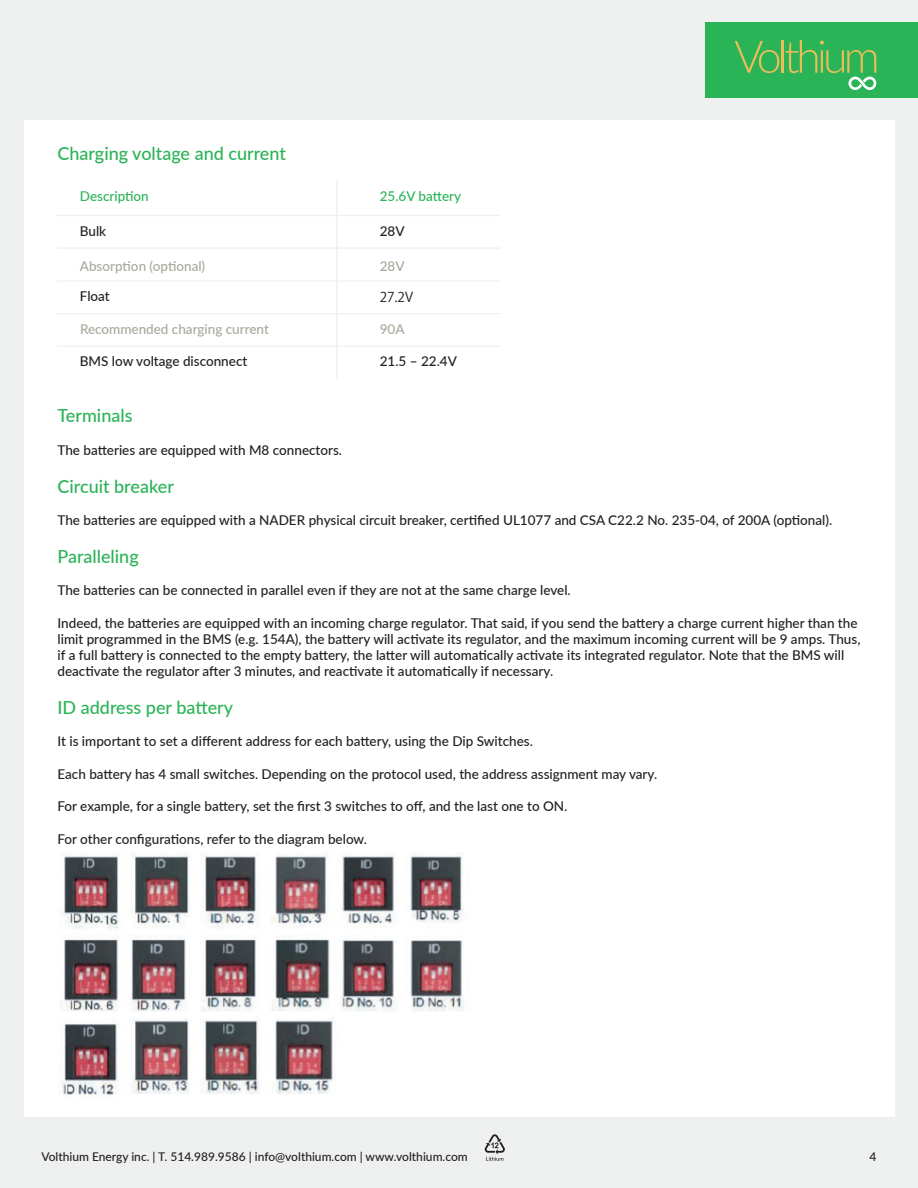
<style>
.page{position:relative;width:918px;height:1188px;background:#eef0ef}
.page>*{position:absolute;margin:0;border:0;box-sizing:border-box;transform-origin:0 0}
.t1{font:500 18px "Lato";color:#2ab357}
.t2{font:500 13.5px/16.2px "Lato";color:#231f20}
.t3{font:500 13.5px "Lato";color:#a8a99b}
.t4{font:500 13.5px "Lato";color:#2ab357}
.t5{font:13.5px "Koz Go Pr 6 N";color:#231f20}
.t6{font:500 12px "Lato";color:#231f20}
</style>
<div class="page">
<svg style="left:485px;top:1134px;width:20px;height:27px"></svg>
<div style="left:706px;top:22px;width:212px;height:75px;background:#2ab357"></div>
<svg style="left:735px;top:41px;width:44px;height:32px"></svg>
<hr style="left:782px;top:40px;width:2px;height:33px;background:#edbd57">
<svg style="left:785px;top:40px;width:92px;height:50px"></svg>
<div style="left:24px;top:120px;width:871px;height:997px;background:#fff"></div>
<hr style="left:57px;top:247px;width:443px;height:2px;background:#eef0ef">
<hr style="left:57px;top:313px;width:443px;height:1px;background:#eef0ef">
<hr style="left:57px;top:280px;width:443px;height:2px;background:#eef0ef">
<hr style="left:57px;top:215px;width:443px;height:1px;background:#eef0ef">
<hr style="left:57px;top:346px;width:443px;height:1px;background:#eef0ef">
<hr style="left:336px;top:180px;width:2px;height:199px;background:#eef0ef">
<img style="left:60px;top:853px;width:404px;height:242px">
<h1 class="t1" style="left:57px;top:141px;width:230px">Charging voltage and current</h1>
<p class="t4" style="left:80px;top:187px;width:70px">Description</p>
<p class="t4" style="left:380px;top:187px;width:83px">25.6V battery</p>
<p class="t2" style="left:80px;top:222px;width:28px">Bulk</p>
<p class="t3" style="left:80px;top:256px;width:127px">Absorption (optional)</p>
<p class="t2" style="left:380px;top:222px;width:26px">28V</p>
<p class="t3" style="left:380px;top:256px;width:26px">28V</p>
<p class="t2" style="left:80px;top:288px;width:31px">Float</p>
<p class="t5" style="left:380px;top:289px;width:35px">27.2V</p>
<p class="t3" style="left:80px;top:319px;width:190px">Recommended charging current</p>
<p class="t3" style="left:380px;top:319px;width:26px">90A</p>
<p class="t2" style="left:80px;top:353px;width:169px">BMS low voltage disconnect</p>
<p class="t2" style="left:380px;top:353px;width:79px">21.5 – 22.4V</p>
<h1 class="t1" style="left:57px;top:403px;width:77px">Terminals</h1>
<p class="t2" style="left:57px;top:441px;width:286px">The batteries are equipped with M8 connectors.</p>
<h1 class="t1" style="left:57px;top:473px;width:118px">Circuit breaker</h1>
<p class="t2" style="left:57px;top:511px;width:776px">The batteries are equipped with a NADER physical circuit breaker, certified UL1077 and CSA C22.2 No. 235-04, of 200A (optional).</p>
<h1 class="t1" style="left:57px;top:543px;width:83px">Paralleling</h1>
<p class="t2" style="left:57px;top:582px;width:515px">The batteries can be connected in parallel even if they are not at the same charge level.</p>
<p class="t2" style="left:57px;top:614px;width:804px">Indeed, the batteries are equipped with an incoming charge regulator. That said, if you send the battery a charge current higher than the limit programmed in the BMS (e.g. 154A), the battery will activate its regulator, and the maximum incoming current will be 9 amps. Thus, if a full battery is connected to the empty battery, the latter will automatically activate its integrated regulator. Note that the BMS will deactivate the regulator after 3 minutes, and reactivate it automatically if necessary.</p>
<h1 class="t1" style="left:57px;top:694px;width:177px">ID address per battery</h1>
<p class="t2" style="left:57px;top:733px;width:477px">It is important to set a different address for each battery, using the Dip Switches.</p>
<p class="t2" style="left:57px;top:765px;width:601px">Each battery has 4 small switches. Depending on the protocol used, the address assignment may vary.</p>
<p class="t2" style="left:57px;top:798px;width:511px">For example, for a single battery, set the first 3 switches to off, and the last one to ON.</p>
<p class="t2" style="left:57px;top:830px;width:311px">For other configurations, refer to the diagram below.</p>
<p class="t6" style="left:41px;top:1148px;width:428px">Volthium Energy inc. | T. 514.989.9586 | info@volthium.com | www.volthium.com</p>
<p class="t6" style="left:869px;top:1148px;width:8px">4</p>
</div>
